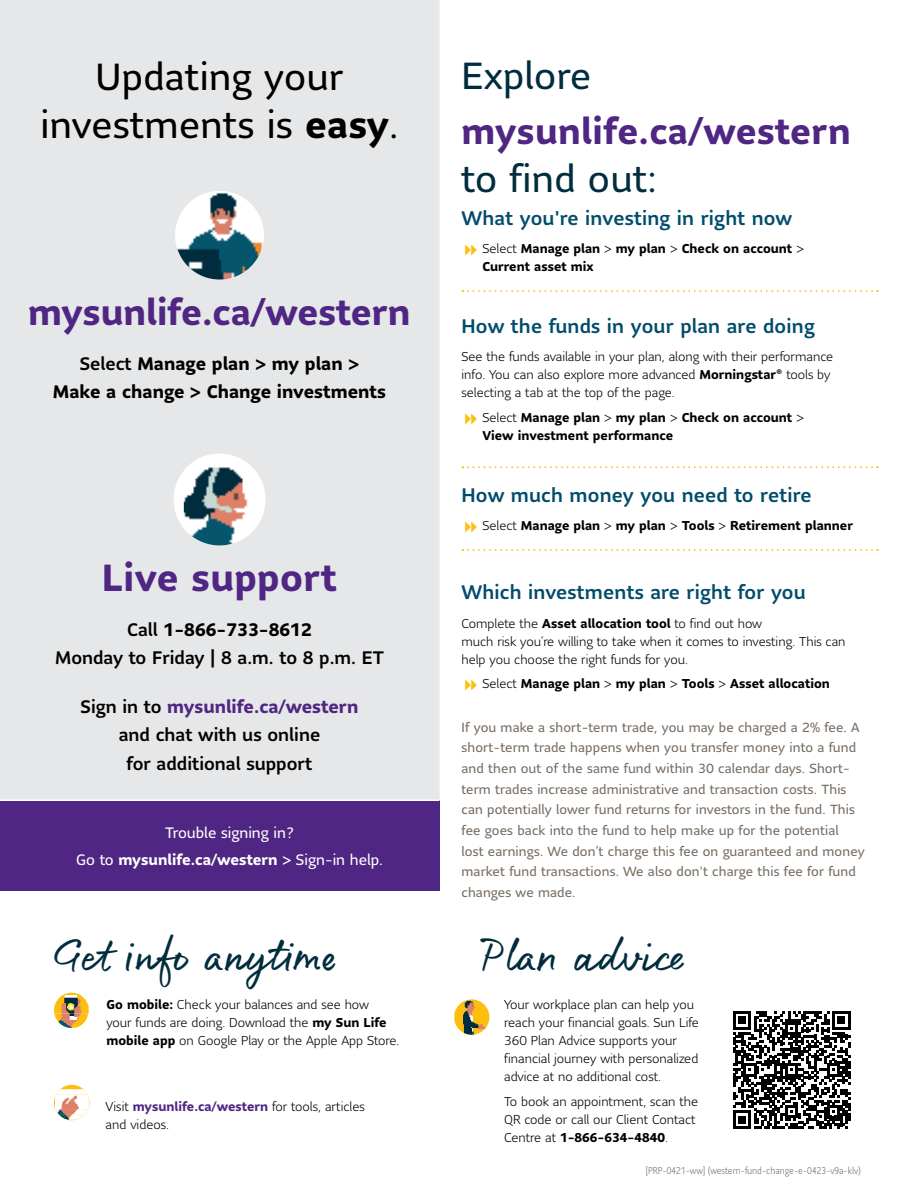
<style>
.page{position:relative;width:918px;height:1188px;background:#fff}
.page>*{position:absolute;margin:0;border:0;box-sizing:border-box;transform-origin:0 0}
.t1{font:42px "Sun Life Script";letter-spacing:.01em;color:#002d3d}
.t2{font:37.5px/48px "Sun Life Sans";letter-spacing:.01em;color:#000;text-align:center}
.t3{font:37.5px "Sun Life Sans";letter-spacing:.01em;color:#002d3d}
.t4{font:700 37.5px "Sun Life Sans";letter-spacing:.01em;color:#4f2683}
.t5{font:700 36px "Sun Life Sans";color:#4f2683}
.t6{font:500 19.5px "Sun Life Sans";letter-spacing:.01em;color:#004c6c}
.t7{font:500 18px/28.5px "Sun Life Sans";color:#000;text-align:center}
.t8{font:700 18px/28.5px "Sun Life Sans";color:#000;text-align:center}
.t9{font:15px/27px "Sun Life Sans";color:#fff;text-align:center}
.t10{font:13.2px/20.7px "Sun Life Sans";letter-spacing:.01em;color:#776c62}
.t11{font:300 12.75px/18px "Sun Life Sans";color:#000}
.t12{font:700 12.75px/18px "Sun Life Sans";color:#000}
.t13{font:300 9.75px "Sun Life Sans Condensed";color:#776c62}
.s1{font-weight:700}
.s2{font-weight:500}
.s3{font-weight:700;color:#4f2683}
.s4{font-weight:300}
</style>
<div class="page">
<svg style="left:462px;top:290px;width:416px;height:2px"></svg>
<svg style="left:462px;top:466px;width:416px;height:2px"></svg>
<svg style="left:462px;top:549px;width:416px;height:2px"></svg>
<div style="left:0;top:0;width:440px;height:800px;background:#e6e7e8"></div>
<div style="left:0;top:800px;width:440px;height:91px;background:#4f2683"></div>
<hr style="left:0;top:800px;width:440px;height:1px;background:#fff">
<img style="left:175px;top:191px;width:89px;height:89px;border-radius:44px">
<div style="left:174px;top:454px;width:91px;height:91px;background:#fff;border-radius:50%"></div>
<img style="left:184px;top:454px;width:81px;height:91px">
<img style="left:54px;top:993px;width:35px;height:35px">
<img style="left:454px;top:999px;width:35px;height:36px">
<svg style="left:733px;top:1011px;width:117px;height:118px"></svg>
<div style="left:54px;top:1085px;width:35px;height:35px;background:#febe10;border-radius:50%"></div>
<img style="left:56px;top:1089px;width:31px;height:5px">
<img style="left:55px;top:1094px;width:34px;height:20px">
<img style="left:58px;top:1114px;width:27px;height:5px">
<svg style="left:65px;top:1119px;width:13px;height:1px"></svg>
<h2 class="t2" style="left:40px;top:52px;width:360px">Updating your investments is <span class="s1">easy</span>.</h2>
<h3 class="t5" style="left:28px;top:288px;width:384px">mysunlife.ca/western</h3>
<h3 class="t8" style="left:53px;top:349px;width:335px"><span class="s2">Select</span> Manage plan <span class="s2">&gt;</span> my plan <span class="s2">&gt;<br></span>Make a change <span class="s2">&gt;</span> Change investments</h3>
<h2 class="t4" style="left:102px;top:552px;width:237px">Live support</h2>
<h3 class="t7" style="left:55px;top:615px;width:330px">Call <span class="s1">1-866-733-8612<br></span>Monday to Friday | 8 a.m. to 8 p.m. ET</h3>
<h3 class="t7" style="left:81px;top:692px;width:279px">Sign in to <span class="s3">mysunlife.ca/western </span>and chat with us online<br>for additional support</h3>
<p class="t9" style="left:76px;top:819px;width:308px">Trouble signing in?<br>Go to <span class="s1">mysunlife.ca/western</span> &gt; Sign-in help.</p>
<h2 class="t3" style="left:462px;top:50px;width:131px">Explore</h2>
<h3 class="t5" style="left:462px;top:106px;width:391px">mysunlife.ca/western</h3>
<h2 class="t3" style="left:462px;top:153px;width:197px">to find out:</h2>
<h3 class="t6" style="left:462px;top:205px;width:332px">What you're investing in right now</h3>
<p class="t12" style="left:483px;top:240px;width:323px"><span class="s4">Select</span> Manage plan <span class="s4">&gt;</span> my plan <span class="s4">&gt;</span> Check on account <span class="s4">&gt;<br></span>Current asset mix</p>
<h3 class="t6" style="left:462px;top:313px;width:355px">How the funds in your plan are doing</h3>
<p class="t11" style="left:462px;top:348px;width:373px">See the funds available in your plan, along with their performance info. You can also explore more advanced <span class="s1">Morningstar®</span> tools by selecting a tab at the top of the page.</p>
<p class="t12" style="left:483px;top:408px;width:323px"><span class="s4">Select</span> Manage plan <span class="s4">&gt;</span> my plan <span class="s4">&gt;</span> Check on account <span class="s4">&gt;<br></span>View investment performance</p>
<h3 class="t6" style="left:462px;top:482px;width:352px">How much money you need to retire</h3>
<p class="t12" style="left:483px;top:516px;width:372px"><span class="s4">Select</span> Manage plan <span class="s4">&gt;</span> my plan <span class="s4">&gt;</span> Tools <span class="s4">&gt;</span> Retirement planner</p>
<h3 class="t6" style="left:462px;top:579px;width:346px">Which investments are right for you</h3>
<p class="t11" style="left:462px;top:614px;width:386px">Complete the <span class="s1">Asset allocation tool</span> to find out how<br>much risk you’re willing to take when it comes to investing. This can help you choose the right funds for you.</p>
<p class="t12" style="left:483px;top:675px;width:349px"><span class="s4">Select</span> Manage plan <span class="s4">&gt;</span> my plan <span class="s4">&gt;</span> Tools <span class="s4">&gt;</span> Asset allocation</p>
<p class="t10" style="left:462px;top:717px;width:405px">If you make a short-term trade, you may be charged a 2% fee. A short-term trade happens when you transfer money into a fund and then out of the same fund within 30 calendar days. Short&shy;term trades increase administrative and transaction costs. This can potentially lower fund returns for investors in the fund. This fee goes back into the fund to help make up for the potential<br>lost earnings. We don’t charge this fee on guaranteed and money market fund transactions. We also don't charge this fee for fund changes we made.</p>
<h1 class="t1" style="left:54px;top:930px;width:284px">Get info anytime</h1>
<h1 class="t1" style="left:480px;top:930px;width:207px">Plan advice</h1>
<p class="t11" style="left:106px;top:995px;width:295px"><span class="s1">Go mobile:</span> Check your balances and see how<br>your funds are doing. Download the <span class="s1">my Sun Life mobile app</span> on Google Play or the Apple App Store.</p>
<p class="t11" style="left:504px;top:995px;width:196px">Your workplace plan can help you reach your financial goals. Sun Life 360 Plan Advice supports your financial journey with personalized advice at no additional cost.</p>
<p class="t11" style="left:504px;top:1092px;width:196px">To book an appointment, scan the<br>QR code or call our Client Contact<br>Centre at <span class="s1">1-866-634-4840</span>.</p>
<p class="t11" style="left:106px;top:1097px;width:261px">Visit <span class="s3">mysunlife.ca/western</span> for tools, articles and videos.</p>
<p class="t13" style="left:646px;top:1164px;width:217px">[PRP-0421-ww] (western-fund-change-e-0423-v9a-klv)</p>
</div>
